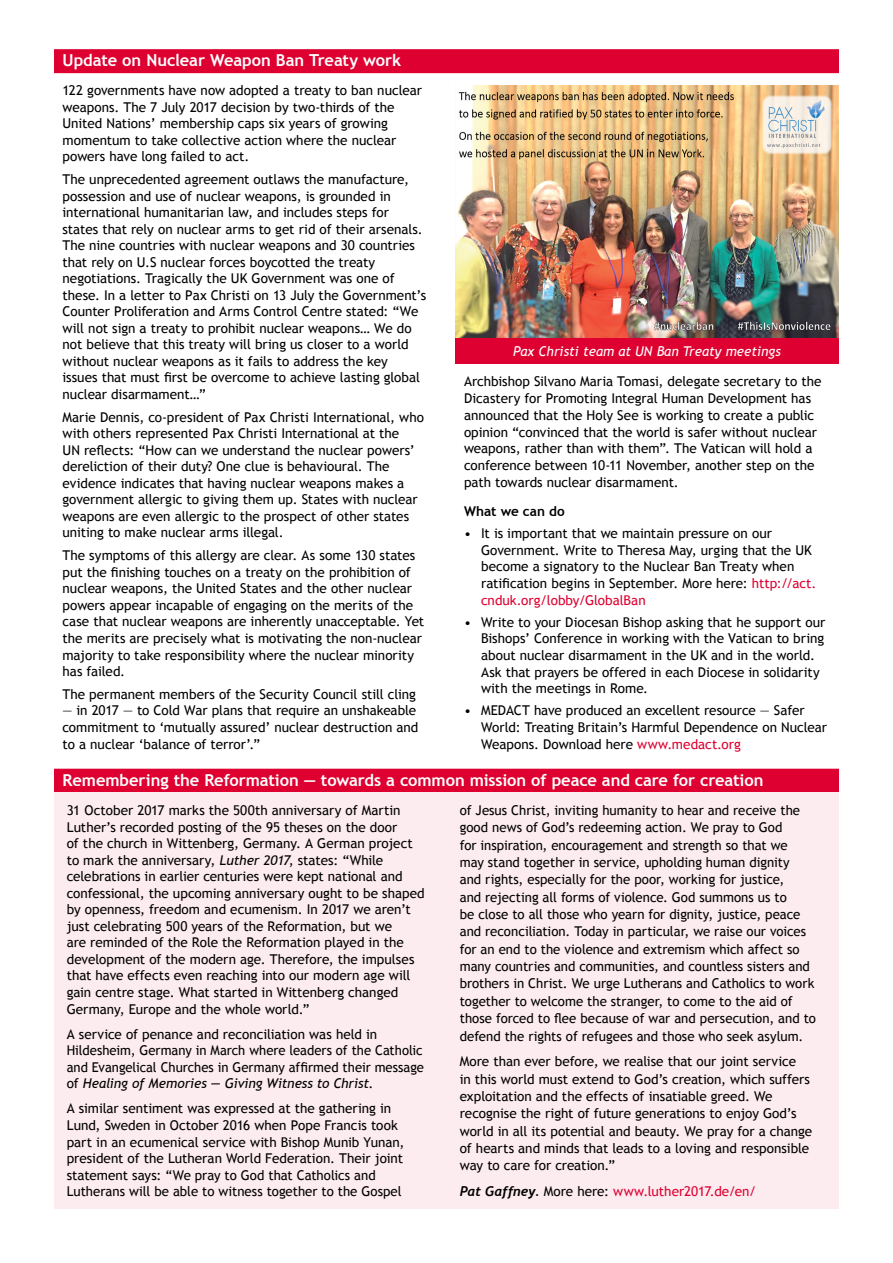
<style>
.page{position:relative;width:893px;height:1263px;background:#fff}
.page>*{position:absolute;margin:0;border:0;box-sizing:border-box;transform-origin:0 0}
.t1{font:700 16.5px "Trebuchet MS";letter-spacing:-.005em;color:#fff}
.t2{font:13.5px/16.5px "Trebuchet MS";color:#000}
.t3{font:13.5px "Trebuchet MS";color:#dd0031}
.t4{font:italic 13.5px "Trebuchet MS";color:#fff}
.t5{font:700 13.5px "Trebuchet MS";color:#000}
.s1{color:#dd0031}
.s2{font-style:italic}
.s3{font-family:"Trebuchet";font-weight:700;font-style:italic;color:#000}
.s4{color:#000}
</style>
<div class="page">
<div style="left:54px;top:769px;width:785px;height:24px;background:#dd0031"></div>
<div style="left:54px;top:792px;width:785px;height:417px;background:#fcebef"></div>
<div style="left:54px;top:49px;width:785px;height:24px;background:#dd0031"></div>
<img style="left:455px;top:85px;width:384px;height:253px">
<div style="left:455px;top:338px;width:384px;height:25px;background:#dd0031"></div>
<p class="t1" style="left:63px;top:50px;width:340px">Update on Nuclear Weapon Ban Treaty work</p>
<p class="t2" style="left:62px;top:82px;width:361px">122 governments have now adopted a treaty to ban nuclear weapons. The 7 July 2017 decision by two-thirds of the United Nations’ membership caps six years of growing momentum to take collective action where the nuclear powers have long failed to act.</p>
<p class="t2" style="left:62px;top:171px;width:365px">The unprecedented agreement outlaws the manufacture, possession and use of nuclear weapons, is grounded in international humanitarian law, and includes steps for states that rely on nuclear arms to get rid of their arsenals.<br>The nine countries with nuclear weapons and 30 countries that rely on U.S nuclear forces boycotted the treaty negotiations. Tragically the UK Government was one of these. In a letter to Pax Christi on 13 July the Government’s Counter Proliferation and Arms Control Centre stated: “We will not sign a treaty to prohibit nuclear weapons… We do not believe that this treaty will bring us closer to a world without nuclear weapons as it fails to address the key issues that must first be overcome to achieve lasting global nuclear disarmament…”</p>
<p class="t2" style="left:62px;top:409px;width:363px">Marie Dennis, co-president of Pax Christi International, who with others represented Pax Christi International at the<br>UN reflects: “How can we understand the nuclear powers’ dereliction of their duty? One clue is behavioural. The evidence indicates that having nuclear weapons makes a government allergic to giving them up. States with nuclear weapons are even allergic to the prospect of other states uniting to make nuclear arms illegal.</p>
<p class="t2" style="left:62px;top:547px;width:363px">The symptoms of this allergy are clear. As some 130 states put the finishing touches on a treaty on the prohibition of nuclear weapons, the United States and the other nuclear powers appear incapable of engaging on the merits of the case that nuclear weapons are inherently unacceptable. Yet the merits are precisely what is motivating the non-nuclear majority to take responsibility where the nuclear minority has failed.</p>
<p class="t2" style="left:62px;top:686px;width:355px">The permanent members of the Security Council still cling</p>
<p class="t2" style="left:62px;top:703px;width:357px">— in 2017 — to Cold War plans that require an unshakeable commitment to ‘mutually assured’ nuclear destruction and to a nuclear ‘balance of terror’.”</p>
<p class="t4" style="left:513px;top:343px;width:269px">Pax Christi team at UN Ban Treaty meetings</p>
<p class="t2" style="left:464px;top:373px;width:359px">Archbishop Silvano Maria Tomasi, delegate secretary to the Dicastery for Promoting Integral Human Development has announced that the Holy See is working to create a public opinion “convinced that the world is safer without nuclear weapons, rather than with them”. The Vatican will hold a conference between 10-11 November, another step on the path towards nuclear disarmament.</p>
<p class="t5" style="left:464px;top:503px;width:102px">What we can do</p>
<p class="t2" style="left:481px;top:525px;width:337px;text-indent:-17px">• It is important that we maintain pressure on our Government. Write to Theresa May, urging that the UK become a signatory to the Nuclear Ban Treaty when ratification begins in September. More here: <span class="s1">http://act. cnduk.org/lobby/GlobalBan</span></p>
<p class="t2" style="left:481px;top:614px;width:346px;text-indent:-17px">• Write to your Diocesan Bishop asking that he support our Bishops’ Conference in working with the Vatican to bring about nuclear disarmament in the UK and in the world.<br>Ask that prayers be offered in each Diocese in solidarity with the meetings in Rome.</p>
<p class="t2" style="left:481px;top:702px;width:348px;text-indent:-17px">• MEDACT have produced an excellent resource — Safer<br>World: Treating Britain’s Harmful Dependence on Nuclear<br>Weapons. Download here <span class="s1">www.medact.org</span></p>
<p class="t1" style="left:63px;top:769px;width:702px">Remembering the Reformation — towards a common mission of peace and care for creation</p>
<p class="t2" style="left:67px;top:802px;width:359px">31 October 2017 marks the 500th anniversary of Martin Luther’s recorded posting of the 95 theses on the door<br>of the church in Wittenberg, Germany. A German project to mark the anniversary, <span class="s2">Luther 2017</span>, states: “While celebrations in earlier centuries were kept national and confessional, the upcoming anniversary ought to be shaped by openness, freedom and ecumenism. In 2017 we aren’t just celebrating 500 years of the Reformation, but we<br>are reminded of the Role the Reformation played in the development of the modern age. Therefore, the impulses that have effects even reaching into our modern age will gain centre stage. What started in Wittenberg changed Germany, Europe and the whole world.”</p>
<p class="t2" style="left:67px;top:1026px;width:359px">A service of penance and reconciliation was held in Hildesheim, Germany in March where leaders of the Catholic and Evangelical Churches in Germany affirmed their message of <span class="s2">Healing of Memories — Giving Witness to Christ</span>.</p>
<p class="t2" style="left:67px;top:1100px;width:339px">A similar sentiment was expressed at the gathering in Lund, Sweden in October 2016 when Pope Francis took part in an ecumenical service with Bishop Munib Yunan, president of the Lutheran World Federation. Their joint statement says: “We pray to God that Catholics and Lutherans will be able to witness together to the Gospel</p>
<p class="t2" style="left:460px;top:802px;width:358px;line-height:17.4px">of Jesus Christ, inviting humanity to hear and receive the good news of God’s redeeming action. We pray to God<br>for inspiration, encouragement and strength so that we<br>may stand together in service, upholding human dignity<br>and rights, especially for the poor, working for justice,<br>and rejecting all forms of violence. God summons us to<br>be close to all those who yearn for dignity, justice, peace and reconciliation. Today in particular, we raise our voices for an end to the violence and extremism which affect so many countries and communities, and countless sisters and brothers in Christ. We urge Lutherans and Catholics to work together to welcome the stranger, to come to the aid of those forced to flee because of war and persecution, and to defend the rights of refugees and those who seek asylum.</p>
<p class="t2" style="left:460px;top:1053px;width:354px;line-height:17.4px">More than ever before, we realise that our joint service<br>in this world must extend to God’s creation, which suffers exploitation and the effects of insatiable greed. We recognise the right of future generations to enjoy God’s world in all its potential and beauty. We pray for a change of hearts and minds that leads to a loving and responsible way to care for creation.”</p>
<p class="t3" style="left:460px;top:1183px;width:298px"><span class="s3">Pat Gaffney.</span> <span class="s4">More here:</span> www.luther2017.de/en/</p>
</div>
